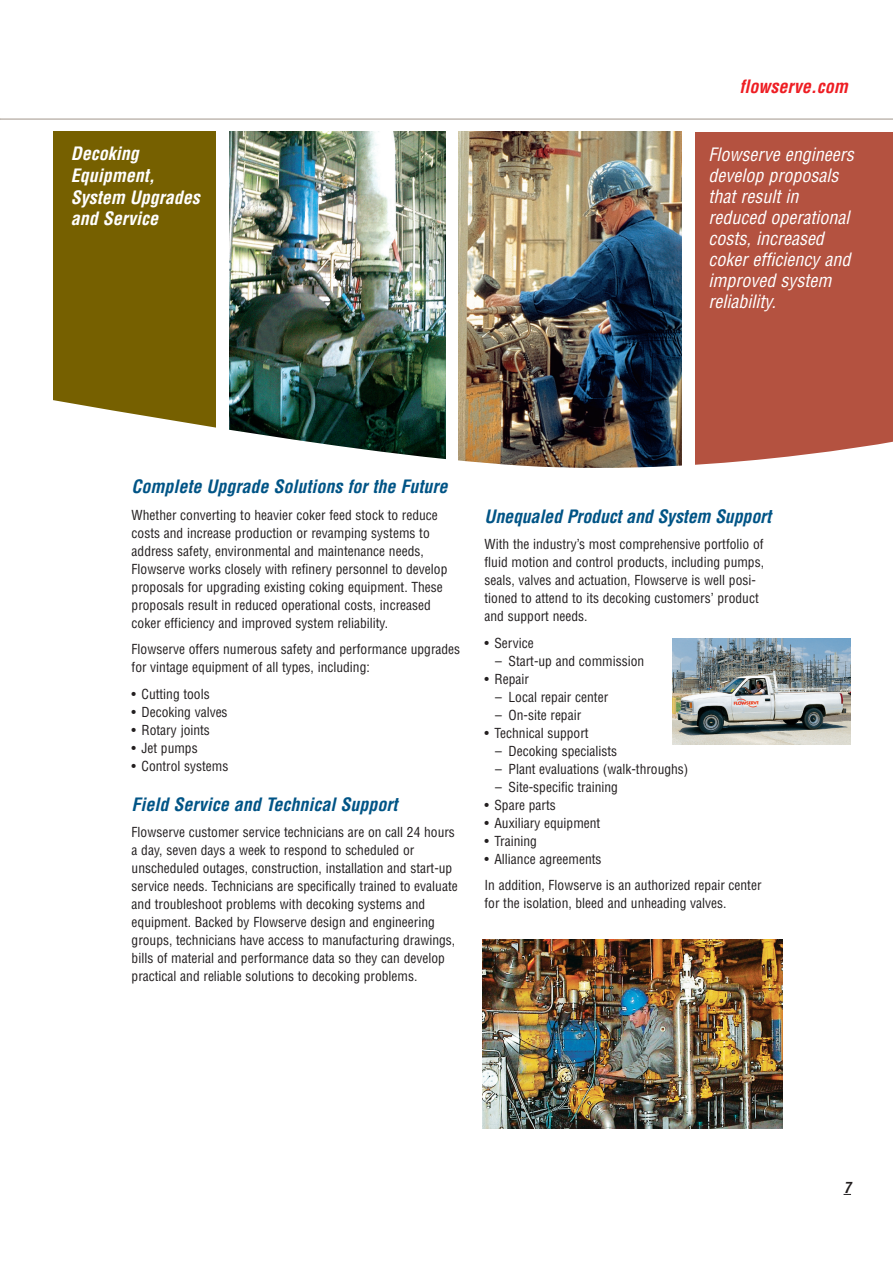
<style>
.page{position:relative;width:893px;height:1263px;background:#fff}
.page>*{position:absolute;margin:0;border:0;box-sizing:border-box;transform-origin:0 0}
.PB-Special_Info_Whit{font:italic condensed 18px/21px "Helvetica LT Std";color:#fff}
.PB-Sub_Header{font:italic 700 condensed 18px "Helvetica LT Std";color:#005486}
.PB-Page_Title_White{font:italic 700 condensed 18px/21.6px "Helvetica LT Std";color:#fff}
.t1{font:italic 700 condensed 18px "Helvetica LT Std";color:#ee1d23}
.t2{font:italic 700 condensed 15px "Helvetica LT Std";color:#231f20}
.PB-Body_Copy{font:condensed 13.5px/18px "Helvetica LT Std";color:#231f20}
</style>
<div class="page">
<img style="left:229px;top:132px;width:216px;height:257px">
<img style="left:459px;top:132px;width:223px;height:257px">
<div style="left:695px;top:132px;width:198px;height:337px;background:#b45240"></div>
<div style="left:54px;top:132px;width:162px;height:326px;background:#766000"></div>
<hr style="left:0;top:119px;width:893px;height:1px;background:#a1968b">
<img style="left:53px;top:389px;width:840px;height:80px">
<img style="left:482px;top:939px;width:301px;height:190px">
<img style="left:673px;top:639px;width:177px;height:106px">
<p class="PB-Page_Title_White" style="left:71px;top:143px;width:130px">Decoking<br>Equipment,<br>System Upgrades and Service</p>
<p class="t1" style="left:740px;top:75px;width:110px">flowserve.com</p>
<p class="PB-Special_Info_Whit" style="left:709px;top:145px;width:147px">Flowserve engineers develop proposals</p>
<p class="PB-Special_Info_Whit" style="left:709px;top:187px;width:91px">that result in</p>
<p class="PB-Special_Info_Whit" style="left:709px;top:208px;width:142px">reduced operational costs, increased</p>
<p class="PB-Special_Info_Whit" style="left:709px;top:250px;width:143px">coker efficiency and</p>
<p class="PB-Special_Info_Whit" style="left:709px;top:271px;width:124px">improved system</p>
<p class="PB-Special_Info_Whit" style="left:709px;top:292px;width:69px">reliability.</p>
<p class="PB-Sub_Header" style="left:132px;top:476px;width:317px">Complete Upgrade Solutions for the Future</p>
<p class="PB-Body_Copy" style="left:132px;top:506px;width:317px">Whether converting to heavier coker feed stock to reduce costs and increase production or revamping systems to address safety, environmental and maintenance needs, Flowserve works closely with refinery personnel to develop proposals for upgrading existing coking equipment. These proposals result in reduced operational costs, increased coker efficiency and improved system reliability.</p>
<p class="PB-Body_Copy" style="left:132px;top:640px;width:330px">Flowserve offers numerous safety and performance upgrades for vintage equipment of all types, including:</p>
<p class="PB-Body_Copy" style="left:132px;top:685px;width:80px">• Cutting tools</p>
<p class="PB-Body_Copy" style="left:132px;top:703px;width:98px">• Decoking valves</p>
<p class="PB-Body_Copy" style="left:132px;top:721px;width:80px">• Rotary joints</p>
<p class="PB-Body_Copy" style="left:132px;top:739px;width:68px">• Jet pumps</p>
<p class="PB-Body_Copy" style="left:132px;top:757px;width:98px">• Control systems</p>
<p class="PB-Sub_Header" style="left:132px;top:793px;width:267px">Field Service and Technical Support</p>
<p class="PB-Body_Copy" style="left:132px;top:823px;width:328px">Flowserve customer service technicians are on call 24 hours a day, seven days a week to respond to scheduled or unscheduled outages, construction, installation and start-up service needs. Technicians are specifically trained to evaluate and troubleshoot problems with decoking systems and equipment. Backed by Flowserve design and engineering groups, technicians have access to manufacturing drawings, bills of material and performance data so they can develop practical and reliable solutions to decoking problems.</p>
<p class="PB-Sub_Header" style="left:485px;top:505px;width:288px">Unequaled Product and System Support</p>
<p class="PB-Body_Copy" style="left:485px;top:535px;width:281px">With the industry’s most comprehensive portfolio of fluid motion and control products, including pumps, seals, valves and actuation, Flowserve is well posi&shy;tioned to attend to its decoking customers’ product and support needs.</p>
<p class="PB-Body_Copy" style="left:485px;top:634px;width:51px">• Service</p>
<p class="PB-Body_Copy" style="left:495px;top:652px;width:151px">– Start-up and commission</p>
<p class="PB-Body_Copy" style="left:485px;top:670px;width:46px">• Repair</p>
<p class="PB-Body_Copy" style="left:495px;top:688px;width:115px">– Local repair center</p>
<p class="PB-Body_Copy" style="left:495px;top:706px;width:88px">– On-site repair</p>
<p class="PB-Body_Copy" style="left:485px;top:724px;width:106px">• Technical support</p>
<p class="PB-Body_Copy" style="left:495px;top:742px;width:124px">– Decoking specialists</p>
<p class="PB-Body_Copy" style="left:495px;top:760px;width:195px">– Plant evaluations (walk-throughs)</p>
<p class="PB-Body_Copy" style="left:495px;top:778px;width:124px">– Site-specific training</p>
<p class="PB-Body_Copy" style="left:485px;top:796px;width:73px">• Spare parts</p>
<p class="PB-Body_Copy" style="left:485px;top:814px;width:117px">• Auxiliary equipment</p>
<p class="PB-Body_Copy" style="left:485px;top:832px;width:54px">• Training</p>
<p class="PB-Body_Copy" style="left:485px;top:850px;width:119px">• Alliance agreements</p>
<p class="PB-Body_Copy" style="left:485px;top:876px;width:278px">In addition, Flowserve is an authorized repair center for the isolation, bleed and unheading valves.</p>
<p class="t2" style="left:843px;top:1178px;width:9px">7</p>
</div>
